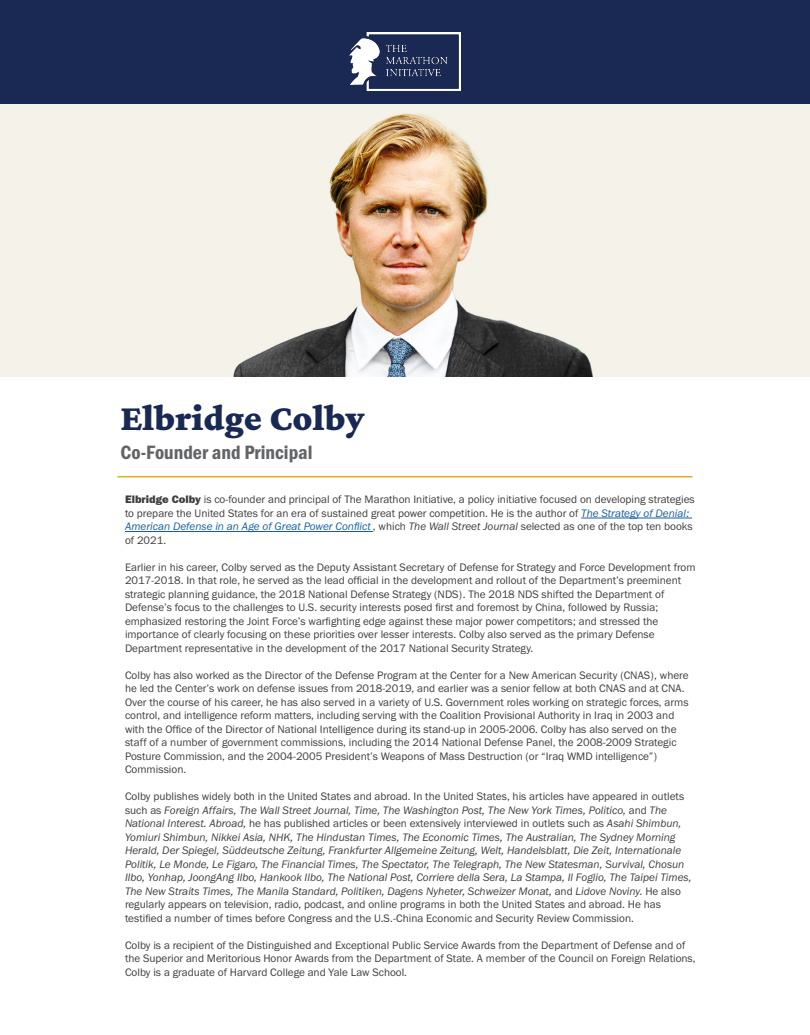
<style>
.page{position:relative;width:810px;height:1035px;background:#fff}
.page>*{position:absolute;margin:0;border:0;box-sizing:border-box;transform-origin:0 0}
.t1{font:200 37.5px "Crimson Pro";color:#192954}
.t2{font:20px "Franklin Gothic URW Con Dem";color:#626467}
.t3{font:11.25px/13.5px "Franklin Gothic URW Boo";color:#3e3e3f}
.t4{font:11.25px/13.5px "Franklin Gothic URW Boo Ita";color:#3e3e3f}
.s1{font-family:"Franklin Gothic URW Hea"}
.s2{font-family:"Franklin Gothic URW Boo Ita";color:#175d9e}
.s3{font-family:"Franklin Gothic URW Boo Ita"}
.s4{font-family:"Franklin Gothic URW Boo"}
</style>
<div class="page">
<div style="left:0;top:0;width:810px;height:377px;background:#f5f2e9"></div>
<img style="left:81px;top:103px;width:638px;height:274px">
<div style="left:0;top:0;width:810px;height:103px;background:#192954"></div>
<hr style="left:118px;top:476px;width:574px;height:2px;background:#e1af2c">
<hr style="left:581px;top:518px;width:111px;height:1px;background:#175d9e">
<hr style="left:125px;top:531px;width:248px;height:1px;background:#175d9e">
<img style="left:350px;top:33px;width:110px;height:58px">
<p class="t1" style="left:121px;top:394px;width:245px">Elbridge Colby</p>
<p class="t2" style="left:121px;top:439px;width:194px">Co-Founder and Principal</p>
<p class="t3" style="left:125px;top:493px;width:571px"><span class="s1">Elbridge Colby</span> is co-founder and principal of The Marathon Initiative, a policy initiative focused on developing strategies to prepare the United States for an era of sustained great power competition. He is the author of <span class="s2">The Strategy of Denial:<br>American Defense in an Age of Great Power Conflict</span> , which <span class="s3">The Wall Street Journal</span> selected as one of the top ten books of 2021.</p>
<p class="t3" style="left:125px;top:560px;width:572px">Earlier in his career, Colby served as the Deputy Assistant Secretary of Defense for Strategy and Force Development from 2017-2018. In that role, he served as the lead official in the development and rollout of the Department’s preeminent strategic planning guidance, the 2018 National Defense Strategy (NDS). The 2018 NDS shifted the Department of Defense’s focus to the challenges to U.S. security interests posed first and foremost by China, followed by Russia; emphasized restoring the Joint Force’s warfighting edge against these major power competitors; and stressed the importance of clearly focusing on these priorities over lesser interests. Colby also served as the primary Defense Department representative in the development of the 2017 National Security Strategy.</p>
<p class="t3" style="left:125px;top:668px;width:565px">Colby has also worked as the Director of the Defense Program at the Center for a New American Security (CNAS), where he led the Center’s work on defense issues from 2018-2019, and earlier was a senior fellow at both CNAS and at CNA.<br>Over the course of his career, he has also served in a variety of U.S. Government roles working on strategic forces, arms control, and intelligence reform matters, including serving with the Coalition Provisional Authority in Iraq in 2003 and with the Office of the Director of National Intelligence during its stand-up in 2005-2006. Colby has also served on the staff of a number of government commissions, including the 2014 National Defense Panel, the 2008-2009 Strategic Posture Commission, and the 2004-2005 President’s Weapons of Mass Destruction (or “Iraq WMD intelligence”)<br>Commission.</p>
<p class="t4" style="left:125px;top:790px;width:568px"><span class="s4">Colby publishes widely both in the United States and abroad. In the United States, his articles have appeared in outlets such as</span> Foreign Affairs, The Wall Street Journal, Time, The Washington Post, The New York Times, Politico, <span class="s4">and</span> The National Interest. Abroad, <span class="s4">he has published articles or been extensively interviewed in outlets such as</span> Asahi Shimbun, Yomiuri Shimbun, Nikkei Asia, NHK, The Hindustan Times, The Economic Times, The Australian, The Sydney Morning Herald, Der Spiegel, Süddeutsche Zeitung, Frankfurter Allgemeine Zeitung, Welt, Handelsblatt, Die Zeit, Internationale Politik, Le Monde, Le Figaro, The Financial Times, The Spectator, The Telegraph, The New Statesman, Survival, Chosun Ilbo, Yonhap, JoongAng Ilbo, Hankook Ilbo, The National Post, Corriere della Sera, La Stampa, Il Foglio, The Taipei Times, The New Straits Times, The Manila Standard, Politiken, Dagens Nyheter, Schweizer Monat, <span class="s4">and</span> Lidove Noviny. <span class="s4">He also regularly appears on television, radio, podcast, and online programs in both the United States and abroad. He has testified a number of times before Congress and the U.S.-China Economic and Security Review Commission.</span></p>
<p class="t3" style="left:125px;top:938px;width:572px">Colby is a recipient of the Distinguished and Exceptional Public Service Awards from the Department of Defense and of the Superior and Meritorious Honor Awards from the Department of State. A member of the Council on Foreign Relations,<br>Colby is a graduate of Harvard College and Yale Law School.</p>
</div>
